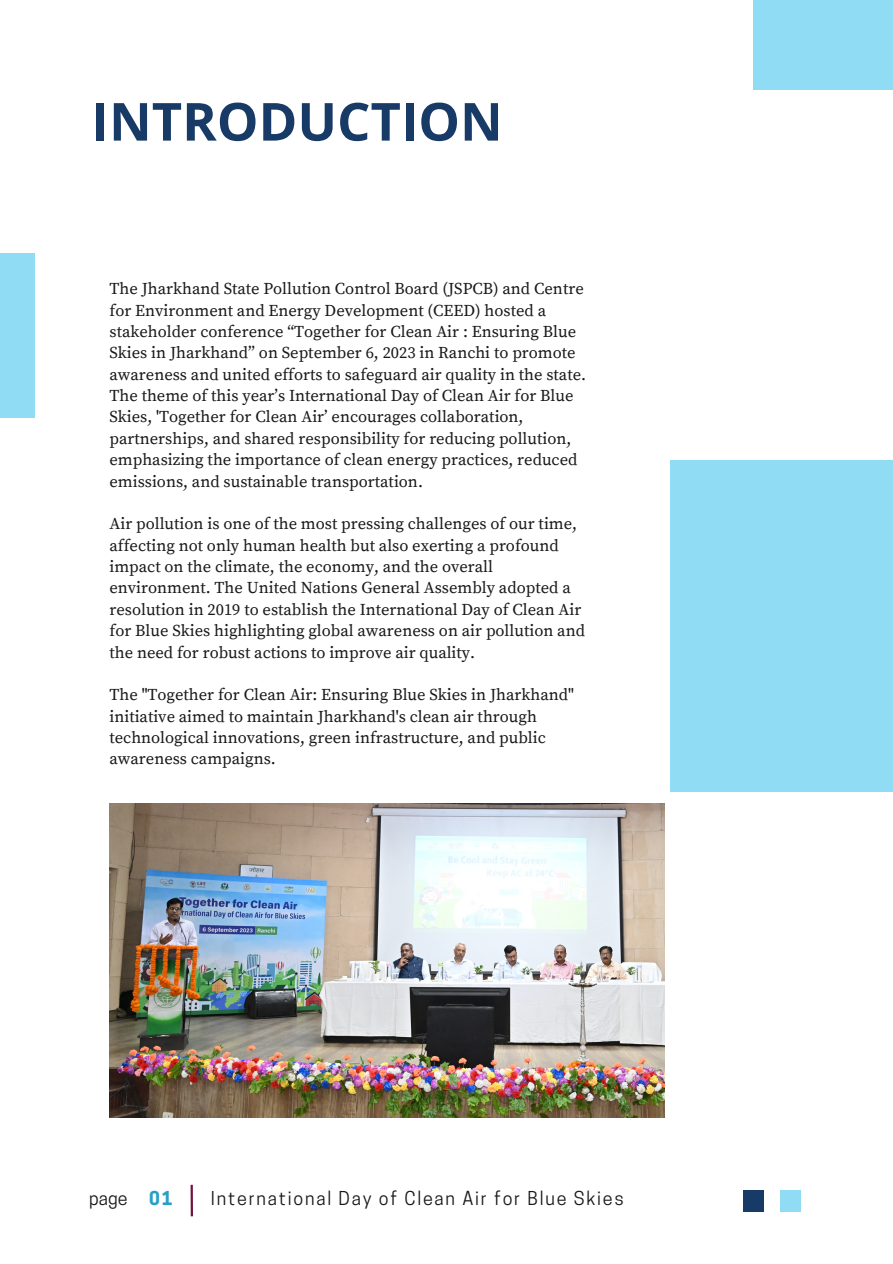
<style>
.page{position:relative;width:893px;height:1264px;background:#fff}
.page>*{position:absolute;margin:0;border:0;box-sizing:border-box;transform-origin:0 0}
.t1{font:700 52.5px "Open Sans";color:#173b66}
.t2{font:18px "Cooper Hewitt";letter-spacing:.1em;color:#191717}
.t3{font:700 18px "Cooper Hewitt";color:#27a0c6}
.t4{font:16.5px/21.3px "Source Serif Pro";color:#191717}
</style>
<div class="page">
<hr style="left:190px;top:1184px;width:3px;height:32px;background:#751040">
<div style="left:743px;top:1189px;width:20px;height:22px;background:#173b66"></div>
<div style="left:780px;top:1189px;width:20px;height:22px;background:#90dcf4"></div>
<div style="left:670px;top:460px;width:222px;height:332px;background:#90dcf4"></div>
<div style="left:0;top:253px;width:34px;height:164px;background:#90dcf4"></div>
<div style="left:753px;top:0;width:139px;height:89px;background:#90dcf4"></div>
<img style="left:109px;top:803px;width:555px;height:314px">
<p class="t1" style="left:92px;top:84px;width:412px">INTRODUCTION</p>
<p class="t4" style="left:109px;top:279px;width:478px">The Jharkhand State Pollution Control Board (JSPCB) and Centre for Environment and Energy Development (CEED) hosted a stakeholder conference “Together for Clean Air : Ensuring Blue Skies in Jharkhand” on September 6, 2023 in Ranchi to promote awareness and united efforts to safeguard air quality in the state.<br>The theme of this year’s International Day of Clean Air for Blue Skies, 'Together for Clean Air’ encourages collaboration, partnerships, and shared responsibility for reducing pollution, emphasizing the importance of clean energy practices, reduced emissions, and sustainable transportation.</p>
<p class="t4" style="left:109px;top:514px;width:477px">Air pollution is one of the most pressing challenges of our time, affecting not only human health but also exerting a profound impact on the climate, the economy, and the overall environment. The United Nations General Assembly adopted a resolution in 2019 to establish the International Day of Clean Air for Blue Skies highlighting global awareness on air pollution and the need for robust actions to improve air quality.</p>
<p class="t4" style="left:109px;top:684px;width:466px">The "Together for Clean Air: Ensuring Blue Skies in Jharkhand" initiative aimed to maintain Jharkhand's clean air through technological innovations, green infrastructure, and public awareness campaigns.</p>
<p class="t2" style="left:89px;top:1191px;width:40px">page</p>
<p class="t3" style="left:149px;top:1191px;width:25px">01</p>
<p class="t2" style="left:211px;top:1191px;width:414px">International Day of Clean Air for Blue Skies</p>
</div>
